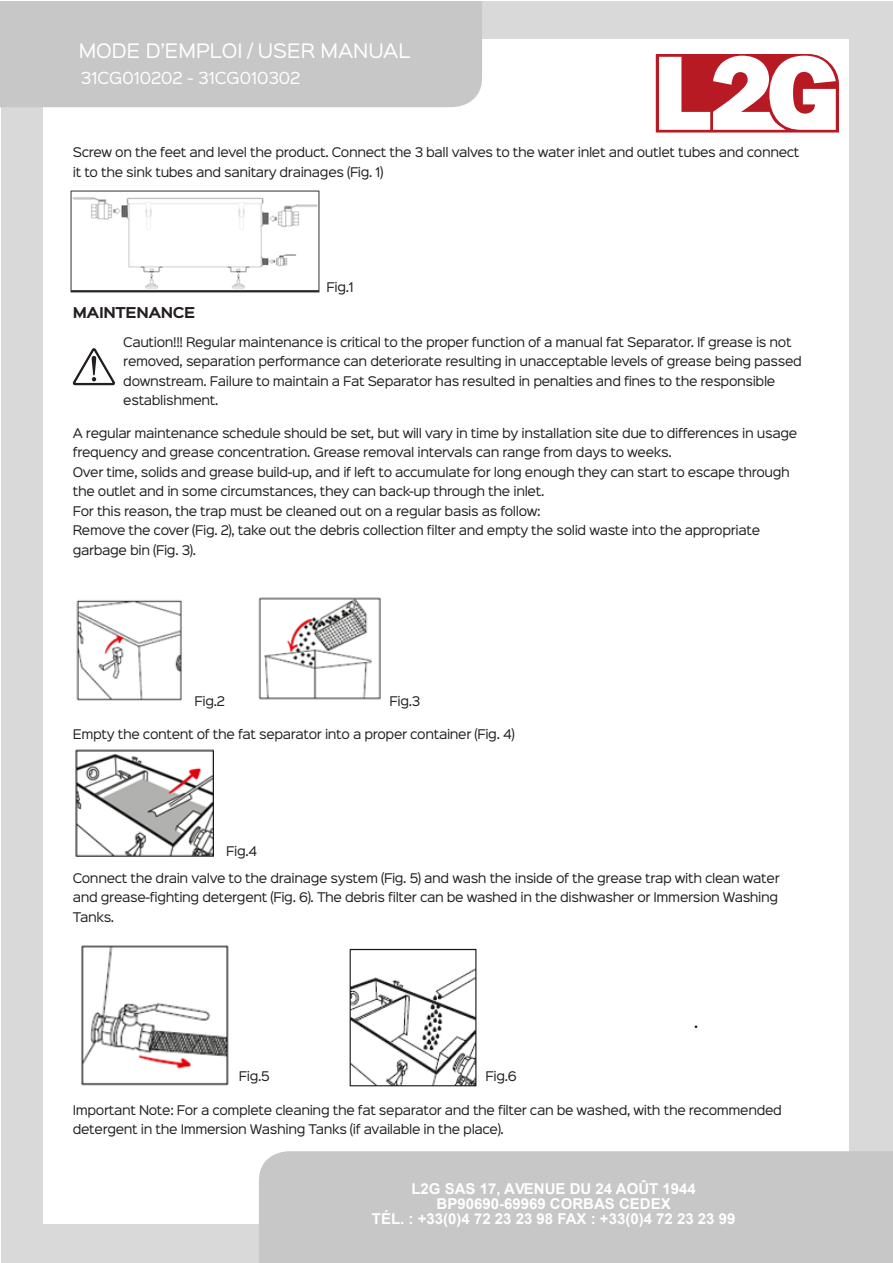
<style>
.page{position:relative;width:893px;height:1263px;background:#fff}
.page>*{position:absolute;margin:0;border:0;box-sizing:border-box;transform-origin:0 0}
.t1{font:18px "Sinkin Sans 400";color:#fff}
.t2{font:700 16.5px "Roboto";color:#1c1c1c}
.t3{font:700 15px/15px "Arial";color:#fff;text-align:center}
.t4{font:15px "Sinkin Sans 400";color:#fff}
.t5{font:700 13.5px "Sinkin Sans 700";letter-spacing:-.03em;color:#231f20}
.t6{font:12px/19.5px "Sinkin Sans 400";letter-spacing:-.03em;color:#231f20}
</style>
<div class="page">
<div style="left:1px;top:1px;width:891px;height:1262px;background:#d9d9d9"></div>
<div style="left:43px;top:39px;width:805px;height:1184px;background:#fff"></div>
<div style="left:1px;top:1px;width:481px;height:106px;background:#c7c7c7"></div>
<div style="left:259px;top:1151px;width:633px;height:112px;background:#c7c7c7"></div>
<svg style="left:656px;top:54px;width:183px;height:78px"></svg>
<img style="left:70px;top:190px;width:249px;height:102px">
<svg style="left:73px;top:348px;width:42px;height:37px"></svg>
<img style="left:76px;top:600px;width:106px;height:101px">
<img style="left:258px;top:597px;width:123px;height:103px">
<img style="left:75px;top:749px;width:138px;height:108px">
<img style="left:81px;top:945px;width:148px;height:141px">
<img style="left:349px;top:948px;width:128px;height:139px">
<h1 class="t1" style="left:79px;top:36px;width:333px">MODE D’EMPLOI / USER MANUAL</h1>
<p class="t4" style="left:81px;top:65px;width:221px">31CG010202 - 31CG010302</p>
<p class="t6" style="left:73px;top:142px;width:728px">Screw on the feet and level the product. Connect the 3 ball valves to the water inlet and outlet tubes and connect it to the sink tubes and sanitary drainages (Fig. 1)</p>
<p class="t5" style="left:73px;top:306px;width:124px">MAINTENANCE</p>
<p class="t6" style="left:327px;top:277px;width:29px">Fig.1</p>
<p class="t6" style="left:123px;top:331px;width:680px">Caution!!! Regular maintenance is critical to the proper function of a manual fat Separator. If grease is not removed, separation performance can deteriorate resulting in unacceptable levels of grease being passed downstream. Failure to maintain a Fat Separator has resulted in penalties and fines to the responsible establishment.</p>
<p class="t6" style="left:73px;top:422px;width:726px">A regular maintenance schedule should be set, but will vary in time by installation site due to differences in usage frequency and grease concentration. Grease removal intervals can range from days to weeks.</p>
<p class="t6" style="left:73px;top:461px;width:719px">Over time, solids and grease build-up, and if left to accumulate for long enough they can start to escape through the outlet and in some circumstances, they can back-up through the inlet.</p>
<p class="t6" style="left:73px;top:500px;width:469px">For this reason, the trap must be cleaned out on a regular basis as follow:</p>
<p class="t6" style="left:73px;top:520px;width:689px">Remove the cover (Fig. 2), take out the debris collection filter and empty the solid waste into the appropriate garbage bin (Fig. 3).</p>
<p class="t6" style="left:195px;top:690px;width:32px">Fig.2</p>
<p class="t6" style="left:389px;top:690px;width:32px">Fig.3</p>
<p class="t6" style="left:73px;top:723px;width:443px">Empty the content of the fat separator into a proper container (Fig. 4)</p>
<p class="t6" style="left:226px;top:840px;width:32px">Fig.4</p>
<p class="t6" style="left:73px;top:867px;width:708px">Connect the drain valve to the drainage system (Fig. 5) and wash the inside of the grease trap with clean water and grease-fighting detergent (Fig. 6). The debris filter can be washed in the dishwasher or Immersion Washing<br>Tanks.</p>
<p class="t6" style="left:239px;top:1065px;width:32px">Fig.5</p>
<p class="t6" style="left:486px;top:1065px;width:33px">Fig.6</p>
<h2 class="t2" style="left:694px;top:1010px;width:6px">.</h2>
<p class="t6" style="left:73px;top:1099px;width:711px">Important Note: For a complete cleaning the fat separator and the filter can be washed, with the recommended detergent in the Immersion Washing Tanks (if available in the place).</p>
<p class="t3" style="left:372px;top:1181px;width:365px">L2G SAS 17, AVENUE DU 24 AOÛT 1944<br>BP90690-69969 CORBAS CEDEX<br>TÉL. : +33(0)4 72 23 23 98 FAX : +33(0)4 72 23 23 99</p>
</div>
